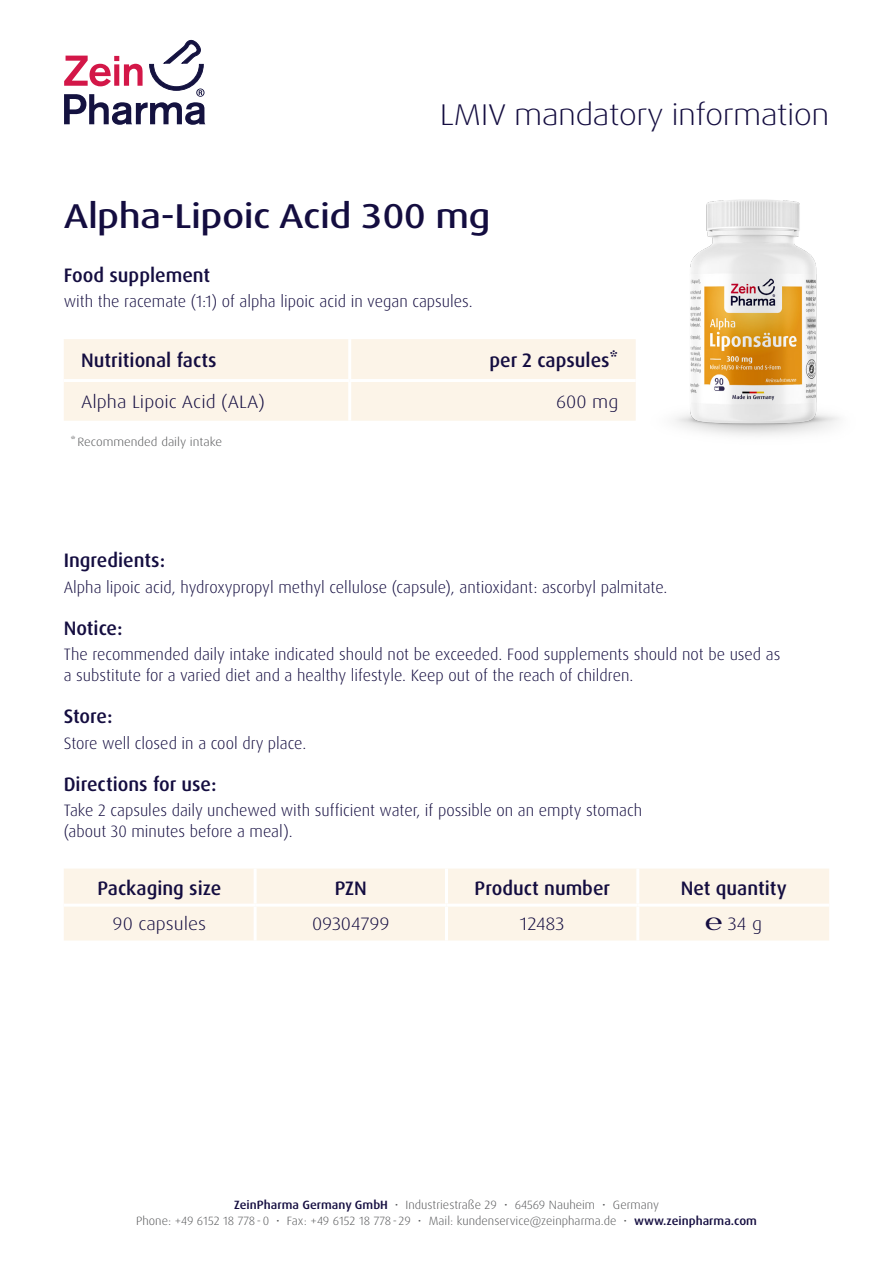
<style>
.page{position:relative;width:893px;height:1263px;background:#fff}
.page>*{position:absolute;margin:0;border:0;box-sizing:border-box;transform-origin:0 0}
.t1{font:500 expanded 34.5px "Dax Pro";color:#140d40}
.t2{font:300 expanded 30px "Dax Pro";color:#140d40}
.t3{font:500 19.5px "Dax Pro";color:#140d40}
.Fließtext{font:300 18px "Dax Pro";color:#140d40;scale:1.1 1}
.t4{font:300 16.5px/21px "Dax Pro";color:#140d40}
.Fließtext-2{font:300 12px "Dax Pro";color:#57585a;scale:1.05 1}
.Fließtext-3{font:300 12px "Dax Pro";color:#57585a;scale:1.1 1}
.s1{font-weight:500;color:#140d40}
</style>
<div class="page">
<svg style="left:64px;top:39px;width:142px;height:86px"></svg>
<div style="left:64px;top:339px;width:481px;height:82px;background:#fcf4e8"></div>
<hr style="left:348px;top:339px;width:3px;height:40px;background:#fff">
<hr style="left:64px;top:379px;width:286px;height:3px;background:#fff">
<hr style="left:350px;top:379px;width:286px;height:3px;background:#fff">
<hr style="left:348px;top:382px;width:3px;height:39px;background:#fff">
<div style="left:64px;top:869px;width:765px;height:71px;background:#fcf4e8"></div>
<hr style="left:254px;top:868px;width:3px;height:36px;background:#fff">
<hr style="left:445px;top:868px;width:3px;height:36px;background:#fff">
<hr style="left:636px;top:868px;width:3px;height:36px;background:#fff">
<hr style="left:64px;top:904px;width:191px;height:3px;background:#fff">
<hr style="left:255px;top:904px;width:191px;height:3px;background:#fff">
<hr style="left:254px;top:907px;width:3px;height:33px;background:#fff">
<hr style="left:446px;top:904px;width:192px;height:3px;background:#fff">
<hr style="left:445px;top:907px;width:3px;height:33px;background:#fff">
<hr style="left:638px;top:904px;width:191px;height:3px;background:#fff">
<hr style="left:636px;top:907px;width:3px;height:33px;background:#fff">
<img style="left:545px;top:199px;width:294px;height:237px">
<p class="t2" style="left:440px;top:96px;width:391px">LMIV mandatory information</p>
<p class="t1" style="left:64px;top:194px;width:428px">Alpha-Lipoic Acid 300 mg</p>
<p class="t3" style="left:64px;top:262px;width:148px">Food supplement</p>
<p class="t4" style="left:64px;top:291px;width:410px">with the racemate (1:1) of alpha lipoic acid in vegan capsules.</p>
<p class="t3" style="left:81px;top:348px;width:137px">Nutritional facts</p>
<p class="t3" style="left:490px;top:348px;width:130px">per 2 capsules*</p>
<p class="Fließtext" style="left:81px;top:390px;width:169px">Alpha Lipoic Acid (ALA)</p>
<p class="Fließtext" style="left:556px;top:390px;width:58px">600 mg</p>
<p class="Fließtext-3" style="left:70px;top:434px;width:140px">*Recommended daily intake</p>
<p class="t3" style="left:64px;top:548px;width:103px">Ingredients:</p>
<p class="t4" style="left:64px;top:576px;width:605px">Alpha lipoic acid, hydroxypropyl methyl cellulose (capsule), antioxidant: ascorbyl palmitate.</p>
<p class="t3" style="left:64px;top:615px;width:60px">Notice:</p>
<p class="t4" style="left:64px;top:644px;width:718px">The recommended daily intake indicated should not be exceeded. Food supplements should not be used as a substitute for a varied diet and a healthy lifestyle. Keep out of the reach of children.</p>
<p class="t3" style="left:64px;top:704px;width:50px">Store:</p>
<p class="t4" style="left:64px;top:732px;width:244px">Store well closed in a cool dry place.</p>
<p class="t3" style="left:64px;top:771px;width:154px">Directions for use:</p>
<p class="t4" style="left:64px;top:800px;width:580px">Take 2 capsules daily unchewed with sufficient water, if possible on an empty stomach (about 30 minutes before a meal).</p>
<p class="t3" style="left:97px;top:875px;width:125px">Packaging size</p>
<p class="t3" style="left:335px;top:875px;width:34px">PZN</p>
<p class="t3" style="left:475px;top:875px;width:137px">Product number</p>
<p class="t3" style="left:681px;top:875px;width:107px">Net quantity</p>
<p class="Fließtext" style="left:113px;top:912px;width:87px">90 capsules</p>
<p class="Fließtext" style="left:312px;top:912px;width:72px">09304799</p>
<p class="Fließtext" style="left:520px;top:912px;width:42px">12483</p>
<p class="Fließtext" style="left:705px;top:912px;width:53px">℮ 34 g</p>
<p class="Fließtext-2" style="left:234px;top:1197px;width:406px"><span class="s1">ZeinPharma Germany GmbH</span> • Industriestraße 29 • 64569 Nauheim • Germany</p>
<p class="Fließtext-2" style="left:136px;top:1213px;width:593px">Phone: +49 6152 18 778-0 • Fax: +49 6152 18 778- 29 • Mail: kundenservice@zeinpharma.de • <span class="s1">www.zeinpharma.com</span></p>
</div>
